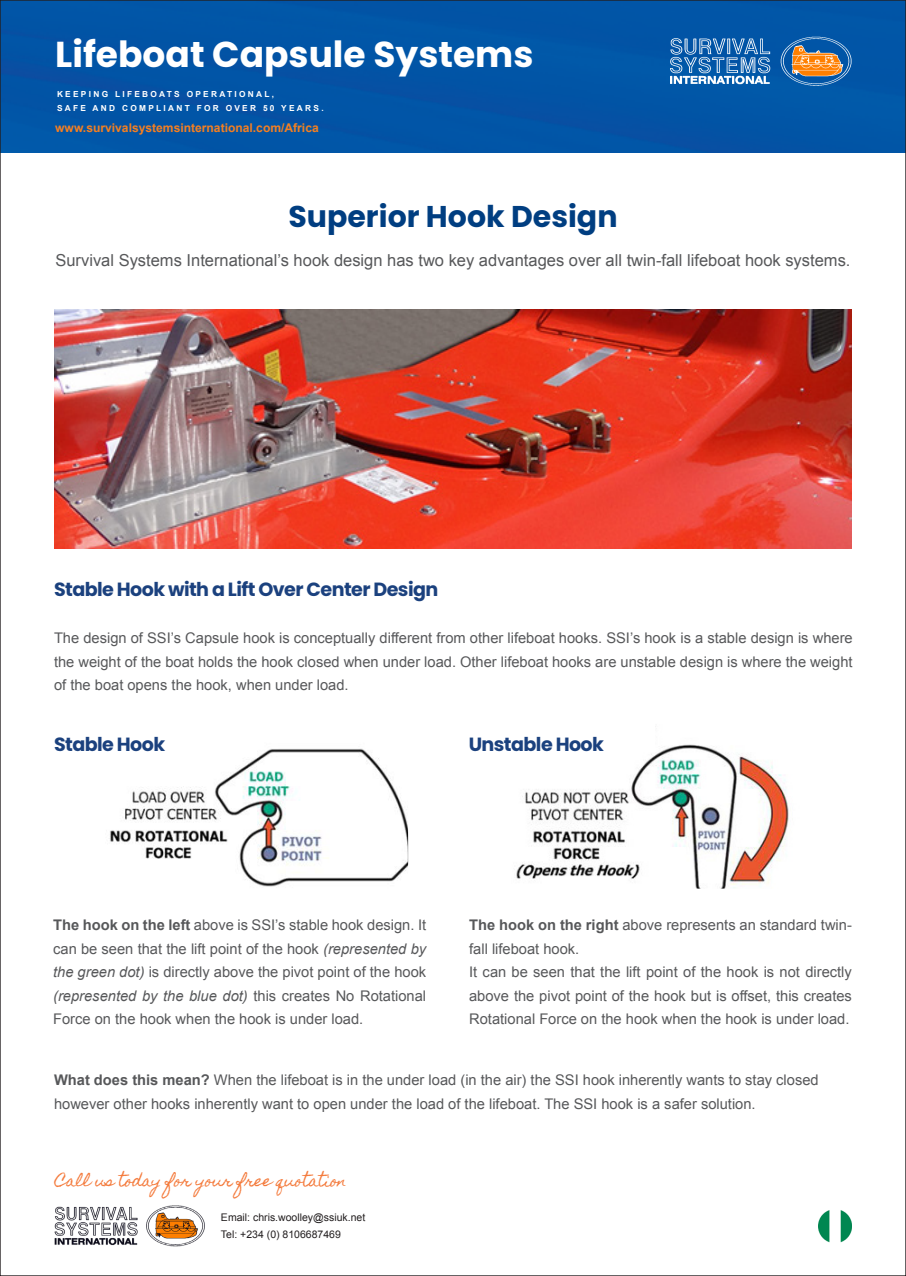
<style>
.page{position:relative;width:906px;height:1276px;background:#fff}
.page>*{position:absolute;margin:0;border:0;box-sizing:border-box;transform-origin:0 0}
.t1{font:700 36px "Poppins";color:#fff}
.t2{font:700 30px "Poppins";color:#003e81}
.t3{font:700 19.05px "Poppins";letter-spacing:-.03em;color:#1b417e}
.t4{font:16.5px "Arial";color:#57585a}
.t5{font:15px "Homemade Apple";letter-spacing:-.03em;color:#f47b3d}
.t6{font:14.7px/23.5px "Arial";color:#57585a;text-align:justify}
.t7{font:700 12.15px "Arial";color:#f57f21}
.t8{font:10.5px "Arial";color:#231f20}
.t9{font:700 8.25px/13.5px "Arial";letter-spacing:.275em;color:#fff}
.s1{font-weight:700}
.s2{font-style:italic}
</style>
<div class="page">
<img style="left:54px;top:310px;width:798px;height:238px">
<img style="left:109px;top:748px;width:298px;height:139px">
<img style="left:516px;top:744px;width:273px;height:144px">
<div style="left:54px;top:731px;width:186px;height:26px;background:#fff"></div>
<div style="left:469px;top:703px;width:185px;height:48px;background:#fff"></div>
<img style="left:54px;top:1205px;width:151px;height:42px">
<img style="left:818px;top:1210px;width:33px;height:32px">
<div style="left:2px;top:2px;width:902px;height:151px;background:#0155a6"></div>
<img style="left:669px;top:36px;width:184px;height:51px">
<p class="t1" style="left:55px;top:33px;width:480px">Lifeboat Capsule Systems</p>
<p class="t9" style="left:57px;top:88px;width:268px">KEEPING LIFEBOATS OPERATIONAL,<br>SAFE AND COMPLIANT FOR OVER 50 YEARS.</p>
<p class="t7" style="left:55px;top:120px;width:265px">www.survivalsystemsinternational.com/Africa</p>
<p class="t2" style="left:288px;top:199px;width:331px">Superior Hook Design</p>
<p class="t4" style="left:55px;top:250px;width:796px">Survival Systems International’s hook design has two key advantages over all twin-fall lifeboat hook systems.</p>
<p class="t3" style="left:54px;top:578px;width:386px">Stable Hook with a Lift Over Center Design</p>
<p class="t6" style="left:54px;top:626px;width:800px">The design of SSI’s Capsule hook is conceptually different from other lifeboat hooks. SSI’s hook is a stable design is where the weight of the boat holds the hook closed when under load. Other lifeboat hooks are unstable design is where the weight of the boat opens the hook, when under load.</p>
<p class="t3" style="left:54px;top:733px;width:113px">Stable Hook</p>
<p class="t3" style="left:469px;top:733px;width:137px">Unstable Hook</p>
<p class="t6" style="left:53px;top:913px;width:374px"><span class="s1">The hook on the left</span> above is SSI’s stable hook design. It can be seen that the lift point of the hook <span class="s2">(represented by the green dot)</span> is directly above the pivot point of the hook <span class="s2">(represented by the blue dot)</span> this creates No Rotational Force on the hook when the hook is under load.</p>
<p class="t6" style="left:469px;top:913px;width:384px"><span class="s1">The hook on the right</span> above represents an standard twin&shy;fall lifeboat hook.</p>
<p class="t6" style="left:469px;top:960px;width:384px">It can be seen that the lift point of the hook is not directly above the pivot point of the hook but is offset, this creates Rotational Force on the hook when the hook is under load.</p>
<p class="t6" style="left:54px;top:1068px;width:766px"><span class="s1">What does this mean?</span> When the lifeboat is in the under load (in the air) the SSI hook inherently wants to stay closed however other hooks inherently want to open under the load of the lifeboat. The SSI hook is a safer solution.</p>
<p class="t5" style="left:55px;top:1172px;width:293px">Call us today for your free quotation</p>
<p class="t8" style="left:221px;top:1210px;width:146px">Email: chris.woolley@ssiuk.net</p>
<p class="t8" style="left:221px;top:1227px;width:121px">Tel: +234 (0) 8106687469</p>
</div>
